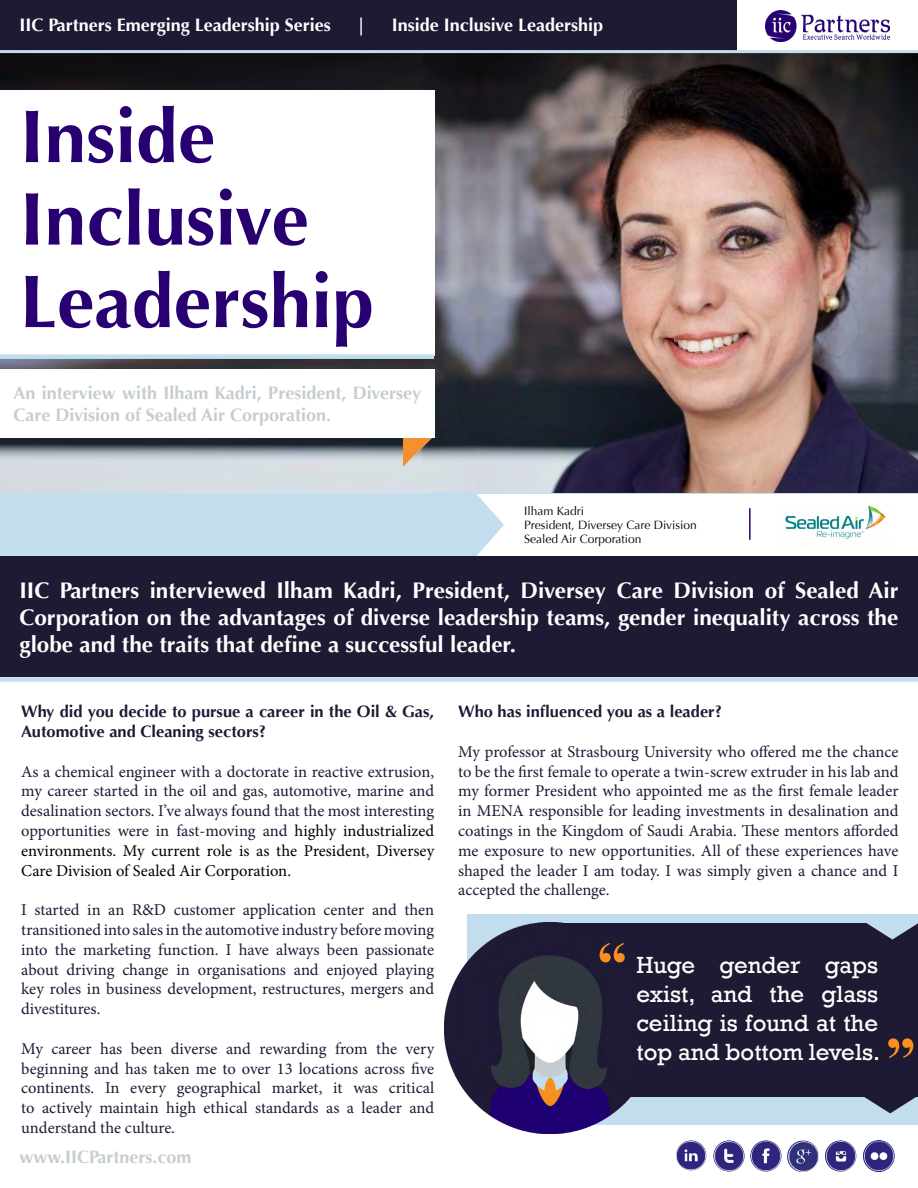
<style>
.page{position:relative;width:918px;height:1188px;background:#fff}
.page>*{position:absolute;margin:0;border:0;box-sizing:border-box;transform-origin:0 0}
.t1{font:700 75px/82.5px "Optima";color:#280071}
.t2{font:700 60px "Times New Roman";color:#f7901e}
.t3{font:24px/28.8px "Rockwell";color:#fff;text-align:justify}
.t4{font:700 22.5px/27px "Optima";color:#fff;text-align:justify}
.t5{font:700 18px/21.6px "Optima";color:#c6cdd1}
.t6{font:700 18px "Optima";color:#fff}
.t7{font:16.5px/19.8px "Minion Pro";color:#1e1a34;text-align:justify}
.t8{font:700 16.5px/19.8px "Optima";color:#1e1a34}
.t9{font:12px/14.4px "Optima";color:#000}
.s1{color:#000}
</style>
<div class="page">
<img style="left:421px;top:53px;width:56px;height:441px">
<img style="left:477px;top:53px;width:441px;height:441px">
<div style="left:0;top:494px;width:918px;height:65px;background:#c2dded"></div>
<div style="left:477px;top:494px;width:441px;height:91px;background:#fff"></div>
<svg style="left:477px;top:495px;width:27px;height:60px"></svg>
<div style="left:468px;top:914px;width:450px;height:77px;background:#c2dded"></div>
<div style="left:542px;top:1087px;width:376px;height:38px;background:#c2dded"></div>
<div style="left:542px;top:923px;width:376px;height:174px;background:#1e1a34"></div>
<img style="left:0;top:53px;width:421px;height:441px">
<img style="left:784px;top:505px;width:107px;height:34px">
<img style="left:677px;top:1142px;width:28px;height:27px">
<img style="left:715px;top:1142px;width:28px;height:28px">
<img style="left:752px;top:1142px;width:28px;height:28px">
<img style="left:788px;top:1142px;width:30px;height:29px">
<img style="left:825px;top:1142px;width:30px;height:28px">
<img style="left:864px;top:1141px;width:29px;height:30px">
<div style="left:672px;top:1137px;width:38px;height:37px;border:4px solid #fff;border-radius:50%"></div>
<div style="left:710px;top:1137px;width:38px;height:38px;border:4px solid #fff;border-radius:50%"></div>
<div style="left:747px;top:1137px;width:38px;height:38px;border:4px solid #fff;border-radius:50%"></div>
<div style="left:783px;top:1137px;width:40px;height:39px;border:4px solid #fff;border-radius:50%"></div>
<div style="left:820px;top:1137px;width:40px;height:38px;border:4px solid #fff;border-radius:50%"></div>
<div style="left:859px;top:1136px;width:39px;height:40px;border:4px solid #fff;border-radius:50%"></div>
<div style="left:0;top:677px;width:918px;height:5px;background:#c2dded"></div>
<img style="left:404px;top:437px;width:29px;height:29px">
<div style="left:0;top:90px;width:434px;height:265px;background:#fff"></div>
<div style="left:0;top:369px;width:434px;height:68px;background:#fff"></div>
<img style="left:766px;top:10px;width:124px;height:31px">
<div style="left:0;top:0;width:736px;height:52px;background:#1e1a34"></div>
<hr style="left:0;top:50px;width:918px;height:3px;background:#c2dded">
<hr style="left:749px;top:508px;width:2px;height:32px;background:#280071">
<img style="left:445px;top:923px;width:186px;height:210px">
<svg style="left:864px;top:1097px;width:52px;height:16px"></svg>
<svg style="left:866px;top:923px;width:52px;height:17px"></svg>
<div style="left:0;top:556px;width:918px;height:121px;background:#1e1a34"></div>
<div style="left:0;top:354px;width:434px;height:5px;background:#c2dded"></div>
<p class="t6" style="left:19px;top:15px;width:313px">IIC Partners Emerging Leadership Series</p>
<p class="t6" style="left:356px;top:15px;width:12px">|</p>
<p class="t6" style="left:392px;top:15px;width:213px">Inside Inclusive Leadership</p>
<h1 class="t1" style="left:20px;top:96px;width:356px">Inside<br>Inclusive<br>Leadership</h1>
<p class="t5" style="left:14px;top:382px;width:409px">An interview with Ilham Kadri, President, Diversey<br>Care Division of Sealed Air Corporation.</p>
<p class="t9" style="left:524px;top:503px;width:174px">Ilham Kadri<br>President, Diversey Care Division<br>Sealed Air Corporation</p>
<h3 class="t4" style="left:19px;top:577px;width:881px">IIC Partners interviewed Ilham Kadri, President, Diversey Care Division of Sealed Air Corporation on the advantages of diverse leadership teams, gender inequality across the globe and the traits that define a successful leader.</h3>
<p class="t8" style="left:21px;top:702px;width:414px">Why did you decide to pursue a career in the Oil &amp; Gas,<br>Automotive and Cleaning sectors?</p>
<p class="t7" style="left:21px;top:762px;width:415px">As a chemical engineer with a doctorate in reactive extrusion, my career started in the oil and gas, automotive, marine and desalination sectors. I’ve always found that the most interesting opportunities were in fast-moving and <span class="s1">highly industrialized environments. My current role is as the President, Diversey Care Division of Sealed Air Corporation.</span></p>
<p class="t7" style="left:21px;top:900px;width:415px">I started in an R&amp;D customer application center and then transitioned into sales in the automotive industry before moving into the marketing function. I have always been passionate about driving change in organisations and enjoyed playing key roles in business development, restructures, mergers and divestitures.</p>
<p class="t7" style="left:21px;top:1039px;width:415px">My career has been diverse and rewarding from the very beginning and has taken me to over 13 locations across five continents. In every geographical market, it was critical to actively maintain high ethical standards as a leader and understand the culture.</p>
<p class="t5" style="left:19px;top:1146px;width:174px">www.IICPartners.com</p>
<p class="t8" style="left:458px;top:702px;width:265px">Who has influenced you as a leader?</p>
<p class="t7" style="left:458px;top:742px;width:442px">My professor at Strasbourg University who offered me the chance to be the first female to operate a twin-screw extruder in his lab and my former President who appointed me as the first female leader in MENA responsible for leading investments in desalination and coatings in the Kingdom of Saudi Arabia. These mentors afforded me exposure to new opportunities. All of these experiences have shaped the leader I am today. I was simply given a chance and I accepted the challenge.</p>
<h2 class="t2" style="left:597px;top:922px;width:31px">“</h2>
<h3 class="t3" style="left:636px;top:951px;width:245px">Huge gender gaps exist, and the glass ceiling is found at the top and bottom levels.</h3>
<h2 class="t2" style="left:886px;top:1017px;width:31px">”</h2>
</div>
